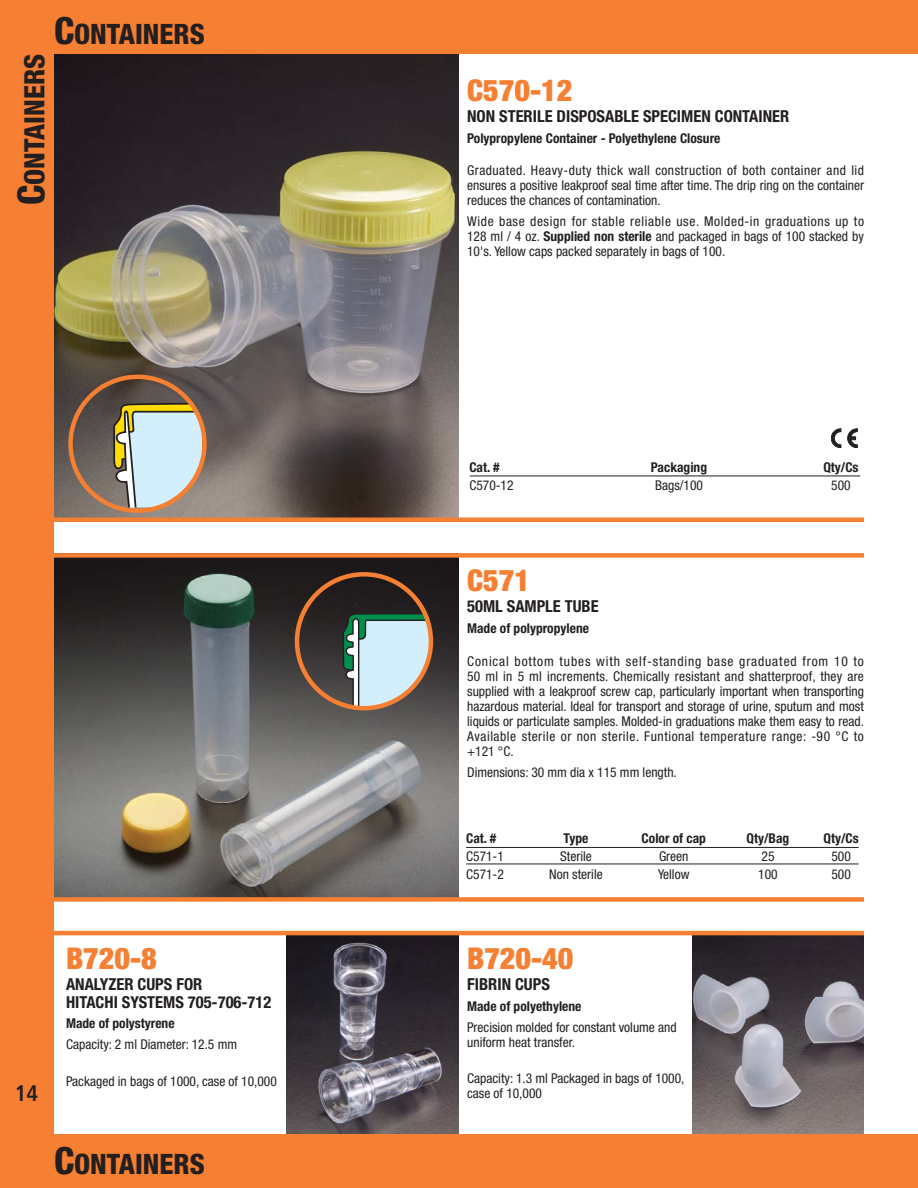
<style>
.page{position:relative;width:918px;height:1188px;background:#fff}
.page>*{position:absolute;margin:0;border:0;box-sizing:border-box;transform-origin:0 0}
.t1{font:900 condensed 30px "Helvetica Neue";color:#f57f32}
.t2{font:800 condensed 28.2px "Helvetica Neue";color:#231f20}
.t3{font:700 condensed 22.5px "Frutiger";color:#231f20}
.t4{font:700 condensed 16.5px/18px "Helvetica Neue";color:#231f20}
.t5{font:condensed 13.5px/15px "Helvetica Neue";color:#231f20;text-align:justify}
.t6{font:700 condensed 13.5px "Helvetica Neue";color:#231f20}
.s1{font-size:37.5px}
.s2{font-weight:700}
</style>
<div class="page">
<img style="left:286px;top:935px;width:173px;height:199px">
<img style="left:692px;top:935px;width:172px;height:199px">
<img style="left:54px;top:558px;width:405px;height:339px">
<hr style="left:466px;top:847px;width:393px;height:1px;background:#231f20">
<hr style="left:466px;top:864px;width:393px;height:1px;background:#231f20">
<hr style="left:470px;top:476px;width:390px;height:1px;background:#231f20">
<img style="left:54px;top:54px;width:405px;height:464px">
<svg style="left:295px;top:572px;width:138px;height:138px;background:#706f68"></svg>
<svg style="left:68px;top:375px;width:139px;height:138px;background:#9b9283"></svg>
<div style="left:1px;top:1134px;width:917px;height:54px;background:#f57f32"></div>
<div style="left:0;top:0;width:918px;height:54px;background:#f57f32"></div>
<div style="left:0;top:1px;width:54px;height:1187px;background:#f57f32"></div>
<hr style="left:54px;top:518px;width:810px;height:4px;background:#f57f32">
<div style="left:54px;top:897px;width:810px;height:5px;background:#f57f32"></div>
<hr style="left:54px;top:931px;width:810px;height:4px;background:#f57f32">
<svg style="left:831px;top:429px;width:10px;height:19px"></svg>
<svg style="left:848px;top:429px;width:9px;height:19px"></svg>
<div style="left:54px;top:553px;width:810px;height:5px;background:#f57f32"></div>
<h2 class="t2" style="left:24px;top:205px;width:152px;rotate:-90deg"><span class="s1">C</span>ONTAINERS</h2>
<h2 class="t2" style="left:54px;top:24px;width:152px"><span class="s1">C</span>ONTAINERS</h2>
<h3 class="t3" style="left:15px;top:1085px;width:25px">14</h3>
<h1 class="t1" style="left:66px;top:948px;width:92px">B720-8</h1>
<p class="t4" style="left:66px;top:977px;width:207px">ANALYZER CUPS FOR<br>HITACHI SYSTEMS 705-706-712</p>
<p class="t6" style="left:66px;top:1018px;width:110px">Made of polystyrene</p>
<p class="t5" style="left:66px;top:1038px;width:173px">Capacity: 2 ml Diameter: 12.5 mm</p>
<p class="t5" style="left:66px;top:1075px;width:212px">Packaged in bags of 1000, case of 10,000</p>
<h2 class="t2" style="left:54px;top:1154px;width:152px"><span class="s1">C</span>ONTAINERS</h2>
<h1 class="t1" style="left:467px;top:80px;width:107px">C570-12</h1>
<p class="t4" style="left:467px;top:109px;width:324px">NON STERILE DISPOSABLE SPECIMEN CONTAINER</p>
<p class="t6" style="left:467px;top:133px;width:255px">Polypropylene Container - Polyethylene Closure</p>
<p class="t5" style="left:467px;top:163px;width:398px">Graduated. Heavy-duty thick wall construction of both container and lid ensures a positive leakproof seal time after time. The drip ring on the container reduces the chances of contamination.</p>
<p class="t5" style="left:467px;top:214px;width:398px">Wide base design for stable reliable use. Molded-in graduations up to 128 ml / 4 oz. <span class="s2">Supplied non sterile</span> and packaged in bags of 100 stacked by 10's. Yellow caps packed separately in bags of 100.</p>
<p class="t6" style="left:469px;top:462px;width:32px">Cat. #</p>
<p class="t6" style="left:651px;top:462px;width:58px">Packaging</p>
<p class="t6" style="left:823px;top:462px;width:37px">Qty/Cs</p>
<p class="t5" style="left:469px;top:478px;width:46px">C570-12</p>
<p class="t5" style="left:655px;top:478px;width:50px">Bags/100</p>
<p class="t5" style="left:831px;top:478px;width:21px">500</p>
<h1 class="t1" style="left:467px;top:569px;width:64px">C571</h1>
<p class="t4" style="left:467px;top:598px;width:133px">50ML SAMPLE TUBE</p>
<p class="t6" style="left:467px;top:623px;width:123px">Made of polypropylene</p>
<p class="t5" style="left:467px;top:654px;width:398px">Conical bottom tubes with self-standing base graduated from 10 to 50 ml in 5 ml increments. Chemically resistant and shatterproof, they are supplied with a leakproof screw cap, particularly important when transporting hazardous material. Ideal for transport and storage of urine, sputum and most liquids or particulate samples. Molded-in graduations make them easy to read.<br>Available sterile or non sterile. Funtional temperature range: -90 °C to +121 °C.</p>
<p class="t5" style="left:467px;top:765px;width:211px">Dimensions: 30 mm dia x 115 mm length.</p>
<p class="t6" style="left:466px;top:833px;width:32px">Cat. #</p>
<p class="t6" style="left:564px;top:833px;width:26px">Type</p>
<p class="t6" style="left:642px;top:833px;width:66px">Color of cap</p>
<p class="t6" style="left:747px;top:833px;width:44px">Qty/Bag</p>
<p class="t6" style="left:824px;top:833px;width:37px">Qty/Cs</p>
<p class="t5" style="left:466px;top:850px;width:39px">C571-1</p>
<p class="t5" style="left:560px;top:850px;width:33px">Sterile</p>
<p class="t5" style="left:659px;top:850px;width:31px">Green</p>
<p class="t5" style="left:762px;top:850px;width:14px">25</p>
<p class="t5" style="left:832px;top:850px;width:21px">500</p>
<p class="t5" style="left:466px;top:868px;width:39px">C571-2</p>
<p class="t5" style="left:549px;top:868px;width:55px">Non sterile</p>
<p class="t5" style="left:658px;top:868px;width:33px">Yellow</p>
<p class="t5" style="left:758px;top:868px;width:21px">100</p>
<p class="t5" style="left:832px;top:868px;width:21px">500</p>
<h1 class="t1" style="left:467px;top:948px;width:108px">B720-40</h1>
<p class="t4" style="left:467px;top:977px;width:84px">FIBRIN CUPS</p>
<p class="t6" style="left:467px;top:1002px;width:116px">Made of polyethylene</p>
<p class="t5" style="left:467px;top:1021px;width:211px">Precision molded for constant volume and uniform heat transfer.</p>
<p class="t5" style="left:467px;top:1072px;width:219px">Capacity: 1.3 ml Packaged in bags of 1000, case of 10,000</p>
</div>
